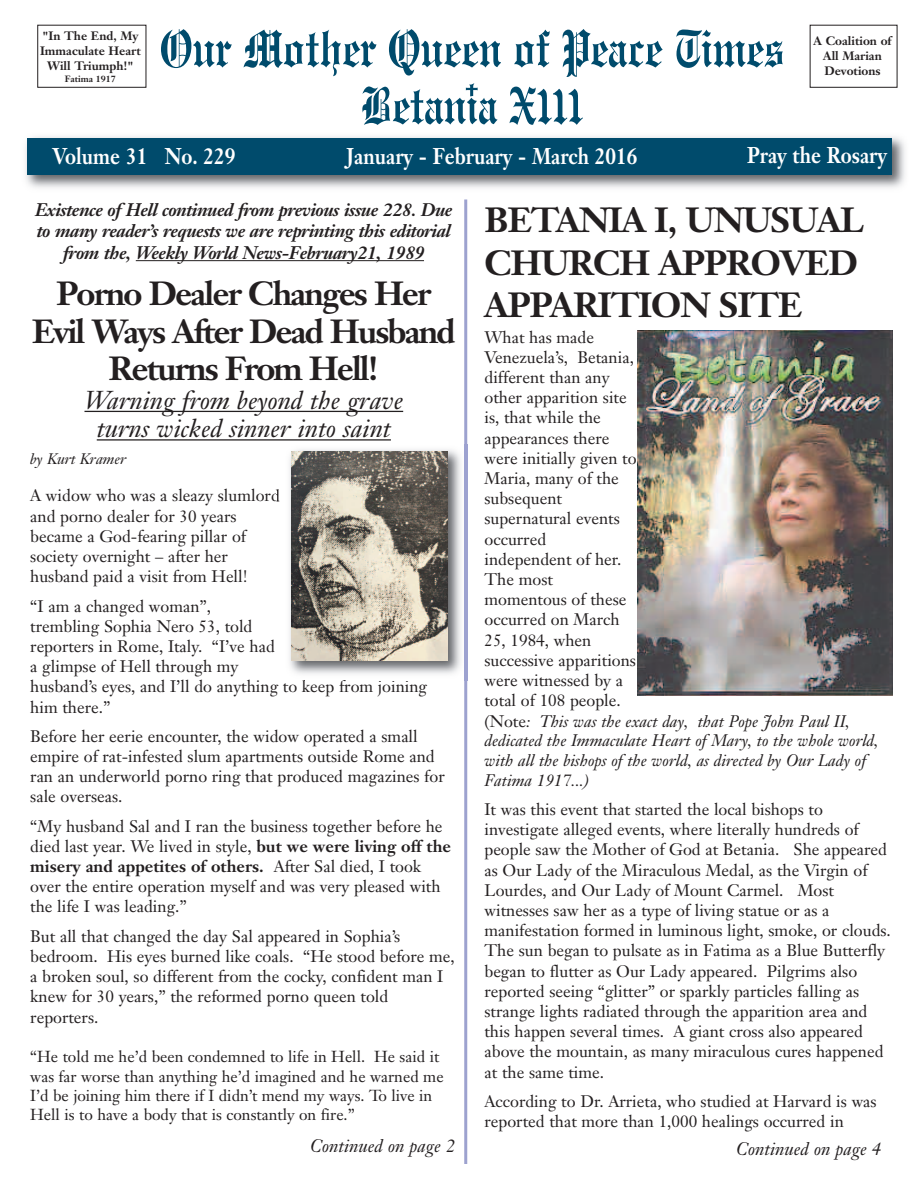
<style>
.page{position:relative;width:918px;height:1188px;background:#fff}
.page>*{position:absolute;margin:0;border:0;box-sizing:border-box;transform-origin:0 0}
.t1{font:700 34.5px/42.2px "Janson Text";letter-spacing:-.03em;color:#231f20}
.t2{font:700 33px/37.5px "Janson Text";letter-spacing:-.055em;color:#231f20;text-align:center}
.t3{font:italic 25.5px/28.5px "Janson Text";color:#231f20;text-align:center}
.t4{font:700 22.5px "Janson Text";color:#fff;scale:.85 1}
.t5{font:italic 700 18px/21.6px "Janson Text";letter-spacing:-.03em;color:#231f20;text-align:center}
.t6{font:italic 18px "Janson Text";color:#231f20}
.t7{font:16.5px/20.2px "Janson Text";color:#231f20}
.t8{font:15.75px/19.4px "Janson Text";color:#231f20}
.t9{font:italic 15px "Janson Text";color:#231f20}
.t10{font:700 12px/14.7px "Janson Text";color:#231f20;text-align:center}
.t11{font:700 9px "Janson Text";color:#231f20}
.s1{font-weight:700}
.s2{font-style:italic}
</style>
<div class="page">
<img style="left:25px;top:136px;width:880px;height:52px">
<div style="left:27px;top:138px;width:865px;height:37px;background:#004b6c"></div>
<svg style="left:161px;top:29px;width:71px;height:39px"></svg>
<svg style="left:244px;top:30px;width:132px;height:46px"></svg>
<svg style="left:389px;top:29px;width:112px;height:47px"></svg>
<svg style="left:514px;top:30px;width:36px;height:38px"></svg>
<svg style="left:563px;top:29px;width:100px;height:48px"></svg>
<svg style="left:676px;top:30px;width:107px;height:38px"></svg>
<svg style="left:362px;top:83px;width:136px;height:42px"></svg>
<svg style="left:509px;top:87px;width:74px;height:38px"></svg>
<div style="left:37px;top:25px;width:109px;height:63px;border:1px solid #231f20"></div>
<div style="left:810px;top:25px;width:87px;height:63px;border:1px solid #231f20"></div>
<hr style="left:136px;top:260px;width:288px;height:1px;background:#231f20">
<hr style="left:84px;top:411px;width:319px;height:1px;background:#231f20">
<hr style="left:97px;top:439px;width:294px;height:2px;background:#231f20">
<hr style="left:464px;top:200px;width:3px;height:964px;background:#9da2cf">
<img style="left:277px;top:445px;width:191px;height:235px">
<img style="left:291px;top:452px;width:157px;height:209px">
<img style="left:638px;top:331px;width:254px;height:364px">
<p class="t10" style="left:40px;top:30px;width:102px">"In The End, My<br>Immaculate Heart<br>Will Triumph!"</p>
<p class="t11" style="left:65px;top:76px;width:53px">Fatima 1917</p>
<p class="t10" style="left:814px;top:35px;width:79px">A Coalition of<br>All Marian<br>Devotions</p>
<h3 class="t4" style="left:53px;top:147px;width:217px">Volume 31 No. 229</h3>
<h3 class="t4" style="left:747px;top:146px;width:166px">Pray the Rosary</h3>
<p class="t5" style="left:35px;top:200px;width:419px">Existence of Hell continued from previous issue 228. Due to many reader’s requests we are reprinting this editorial from the, Weekly World News-February21, 1989</p>
<h2 class="t2" style="left:32px;top:278px;width:425px">Porno Dealer Changes Her<br>Evil Ways After Dead Husband<br>Returns From Hell!</h2>
<h3 class="t3" style="left:84px;top:388px;width:320px">Warning from beyond the grave turns wicked sinner into saint</h3>
<p class="t9" style="left:30px;top:453px;width:98px">by Kurt Kramer</p>
<p class="t7" style="left:30px;top:487px;width:251px">A widow who was a sleazy slumlord and porno dealer for 30 years became a God-fearing pillar of society overnight – after her husband paid a visit from Hell!</p>
<p class="t7" style="left:30px;top:597px;width:398px">“I am a changed woman”,<br>trembling Sophia Nero 53, told<br>reporters in Rome, Italy. “I’ve had<br>a glimpse of Hell through my<br>husband’s eyes, and I’ll do anything to keep from joining him there.”</p>
<p class="t7" style="left:30px;top:728px;width:416px">Before her eerie encounter, the widow operated a small empire of rat-infested slum apartments outside Rome and ran an underworld porno ring that produced magazines for sale overseas.</p>
<p class="t7" style="left:30px;top:817px;width:422px">“My husband Sal and I ran the business together before he died last year. We lived in style, <span class="s1">but we were living off the misery and appetites of others.</span> After Sal died, I took over the entire operation myself and was very pleased with the life I was leading.”</p>
<p class="t7" style="left:30px;top:928px;width:426px">But all that changed the day Sal appeared in Sophia’s bedroom. His eyes burned like coals. “He stood before me, a broken soul, so different from the cocky, confident man I knew for 30 years,” the reformed porno queen told reporters.</p>
<p class="t8" style="left:30px;top:1049px;width:415px">“He told me he’d been condemned to life in Hell. He said it was far worse than anything he’d imagined and he warned me I’d be joining him there if I didn’t mend my ways. To live in Hell is to have a body that is constantly on fire.”</p>
<p class="t6" style="left:310px;top:1139px;width:147px">Continued on page 2</p>
<p class="t6" style="left:736px;top:1142px;width:147px">Continued on page 4</p>
<h3 class="t4" style="left:347px;top:147px;width:344px">January - February - March 2016</h3>
<h1 class="t1" style="left:484px;top:203px;width:381px">BETANIA I, UNUSUAL<br>CHURCH APPROVED<br>APPARITION SITE</h1>
<p class="t7" style="left:484px;top:328px;width:396px">What has made<br>Venezuela’s, Betania,<br>different than any<br>other apparition site<br>is, that while the<br>appearances there<br>were initially given to<br>Maria, many of the<br>subsequent<br>supernatural events<br>occurred<br>independent of her.<br>The most<br>momentous of these<br>occurred on March<br>25, 1984, when<br>successive apparitions<br>were witnessed by a<br>total of 108 people.<br>(Note<span class="s2">: This was the exact day, that Pope John Paul II, dedicated the Immaculate Heart of Mary, to the whole world, with all the bishops of the world, as directed by Our Lady of<br>Fatima 1917...)</span></p>
<p class="t7" style="left:484px;top:801px;width:408px">It was this event that started the local bishops to investigate alleged events, where literally hundreds of people saw the Mother of God at Betania. She appeared as Our Lady of the Miraculous Medal, as the Virgin of Lourdes, and Our Lady of Mount Carmel. Most witnesses saw her as a type of living statue or as a manifestation formed in luminous light, smoke, or clouds.<br>The sun began to pulsate as in Fatima as a Blue Butterfly began to flutter as Our Lady appeared. Pilgrims also reported seeing “glitter” or sparkly particles falling as strange lights radiated through the apparition area and this happen several times. A giant cross also appeared above the mountain, as many miraculous cures happened at the same time.</p>
<p class="t7" style="left:484px;top:1093px;width:394px">According to Dr. Arrieta, who studied at Harvard is was reported that more than 1,000 healings occurred in</p>
</div>
